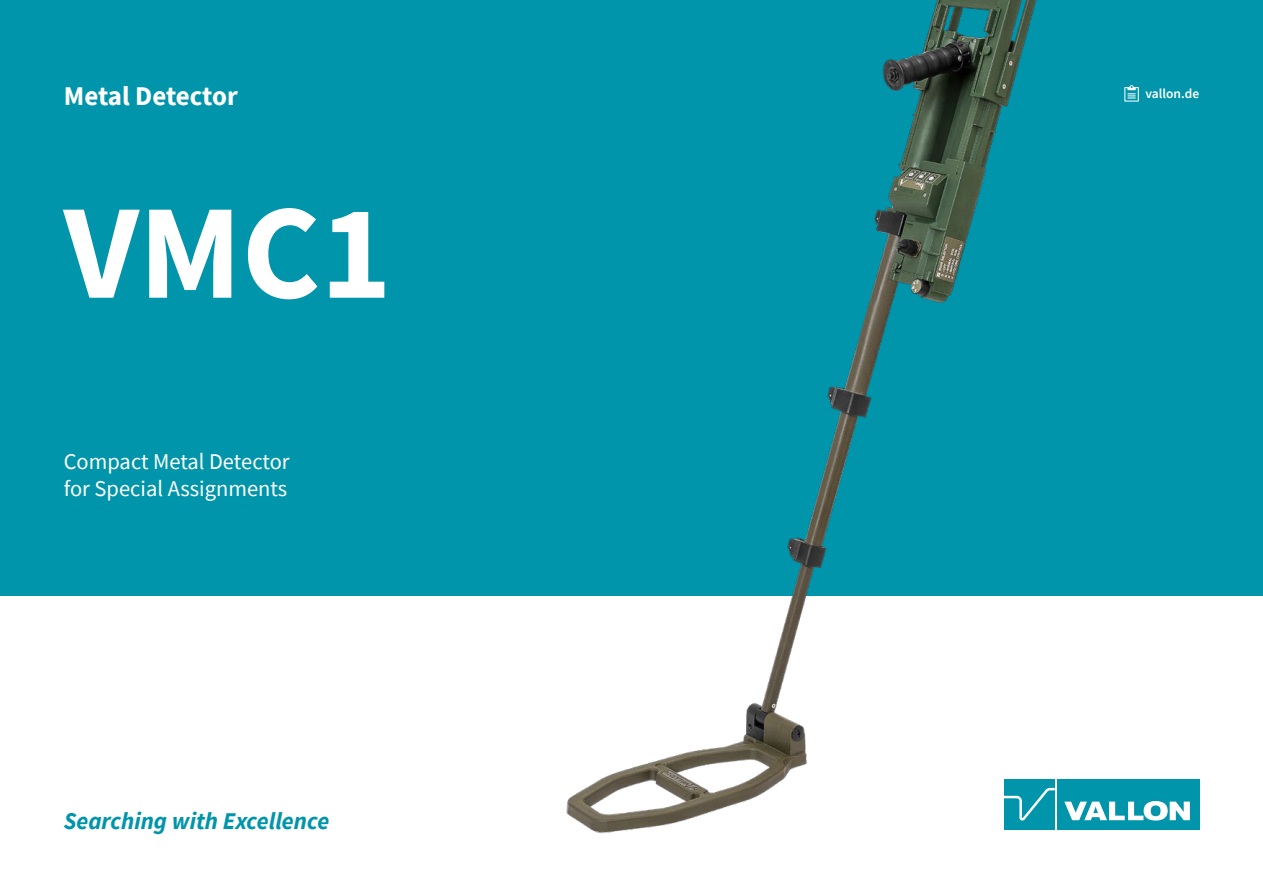
<style>
.page{position:relative;width:1263px;height:893px;background:#fff}
.page>*{position:absolute;margin:0;border:0;box-sizing:border-box;transform-origin:0 0}
.t1{font:700 135px "Source Sans Pro";color:#fff}
.t2{font:700 27px "Source Sans Pro";letter-spacing:-.01em;color:#fff}
.t3{font:italic 700 24px "Source Sans Pro";color:#0095ab}
.t4{font:22.5px/27px "Source Sans Pro";color:#fff}
.t5{font:600 13.5px "Source Sans Pro";color:#fff}
</style>
<div class="page">
<div style="left:1057px;top:779px;width:142px;height:50px;background:#0095ab"></div>
<svg style="left:1064px;top:801px;width:126px;height:19px"></svg>
<div style="left:0;top:0;width:1263px;height:595px;background:#0095ab"></div>
<svg style="left:1124px;top:85px;width:15px;height:17px"></svg>
<img style="left:565px;top:0;width:497px;height:833px">
<p class="t2" style="left:64px;top:78px;width:176px">Metal Detector</p>
<h1 class="t1" style="left:64px;top:161px;width:329px">VMC1</h1>
<p class="t4" style="left:64px;top:448px;width:227px">Compact Metal Detector for Special Assignments</p>
<p class="t3" style="left:64px;top:805px;width:267px">Searching with Excellence</p>
<p class="t5" style="left:1145px;top:85px;width:55px">vallon.de</p>
</div>
